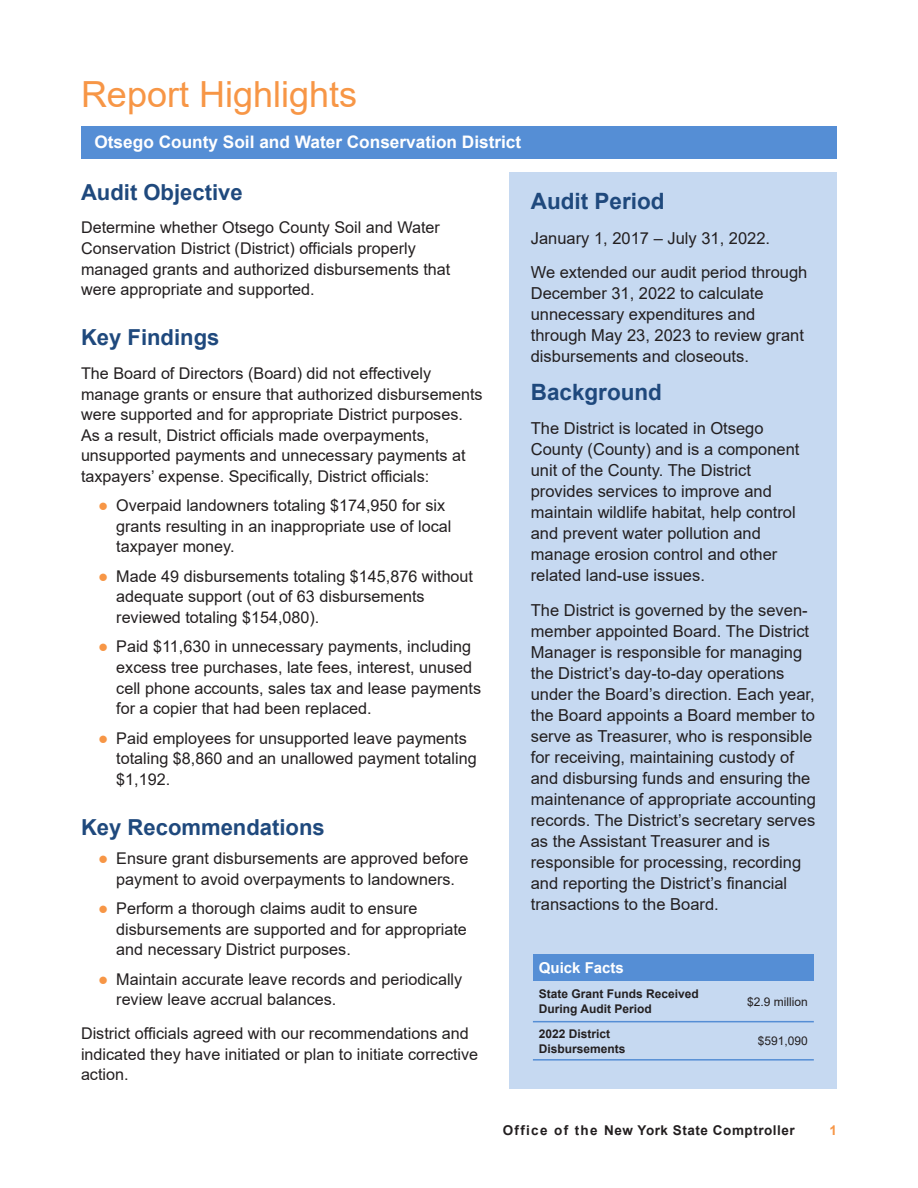
<style>
.page{position:relative;width:918px;height:1188px;background:#fff}
.page>*{position:absolute;margin:0;border:0;box-sizing:border-box;transform-origin:0 0}
.Section_Heads{font:36px "Arial";color:#f79646}
._2_Subheads{font:700 22.5px "Arial";color:#1f497d}
.Body_Text{font:700 22.5px "Arial";color:#1f497d}
._2_Subheads-2{font:700 22.05px "Arial";color:#1f497d}
.t1{font:700 17.25px "Arial";color:#fff}
.Body_Text-2{font:16.5px/21px "Arial";color:#231f20}
.Body_Text-3{font:16.2px/20.5px "Arial";color:#231f20}
.Footnotes{font:700 15px "Arial";color:#fff}
.t2{font:700 13.5px "Arial";letter-spacing:.04em;color:#231f20}
.t3{font:700 13.5px "Arial";color:#f79646}
.Footnotes-2{font:700 12px/15px "Arial";color:#231f20}
.Footnotes-3{font:12px "Arial";color:#231f20}
.s1{color:#f79646}
</style>
<div class="page">
<hr style="left:81px;top:126px;width:756px;height:3px;background:#558ed5">
<div style="left:510px;top:172px;width:327px;height:917px;background:#c6d9f1"></div>
<div style="left:81px;top:128px;width:756px;height:31px;background:#558ed5"></div>
<div style="left:533px;top:954px;width:281px;height:27px;background:#558ed5"></div>
<hr style="left:533px;top:1021px;width:172px;height:1px;background:#558ed5">
<hr style="left:705px;top:1021px;width:109px;height:1px;background:#558ed5">
<hr style="left:533px;top:1059px;width:172px;height:2px;background:#558ed5">
<hr style="left:705px;top:1059px;width:109px;height:2px;background:#558ed5">
<p class="Section_Heads" style="left:81px;top:70px;width:278px">Report Highlights</p>
<p class="t1" style="left:94px;top:129px;width:428px">Otsego County Soil and Water Conservation District</p>
<p class="_2_Subheads-2" style="left:81px;top:176px;width:163px">Audit Objective</p>
<p class="Body_Text-3" style="left:81px;top:217px;width:371px">Determine whether Otsego County Soil and Water Conservation District (District) officials properly managed grants and authorized disbursements that were appropriate and supported.</p>
<p class="_2_Subheads-2" style="left:81px;top:322px;width:140px">Key Findings</p>
<p class="Body_Text-3" style="left:81px;top:363px;width:403px">The Board of Directors (Board) did not effectively manage grants or ensure that authorized disbursements were supported and for appropriate District purposes.<br>As a result, District officials made overpayments, unsupported payments and unnecessary payments at taxpayers’ expense. Specifically, District officials:</p>
<p class="Body_Text-3" style="left:116px;top:495px;width:337px;text-indent:-18px"><span class="s1">●</span> Overpaid landowners totaling $174,950 for six grants resulting in an inappropriate use of local taxpayer money.</p>
<p class="Body_Text-3" style="left:116px;top:566px;width:358px;text-indent:-18px"><span class="s1">●</span> Made 49 disbursements totaling $145,876 without adequate support (out of 63 disbursements reviewed totaling $154,080).</p>
<p class="Body_Text-3" style="left:116px;top:636px;width:366px;text-indent:-18px"><span class="s1">●</span> Paid $11,630 in unnecessary payments, including excess tree purchases, late fees, interest, unused cell phone accounts, sales tax and lease payments for a copier that had been replaced.</p>
<p class="Body_Text-3" style="left:116px;top:728px;width:362px;text-indent:-18px"><span class="s1">●</span> Paid employees for unsupported leave payments totaling $8,860 and an unallowed payment totaling $1,192.</p>
<p class="_2_Subheads-2" style="left:81px;top:811px;width:245px">Key Recommendations</p>
<p class="Body_Text-3" style="left:99px;top:848px;width:371px;text-align:center"><span class="s1">●</span> Ensure grant disbursements are approved before payment to avoid overpayments to landowners.</p>
<p class="Body_Text-3" style="left:116px;top:898px;width:352px;text-indent:-18px"><span class="s1">●</span> Perform a thorough claims audit to ensure disbursements are supported and for appropriate and necessary District purposes.</p>
<p class="Body_Text-3" style="left:116px;top:969px;width:348px;text-indent:-18px"><span class="s1">●</span> Maintain accurate leave records and periodically review leave accrual balances.</p>
<p class="Body_Text-3" style="left:81px;top:1023px;width:399px">District officials agreed with our recommendations and indicated they have initiated or plan to initiate corrective action.</p>
<p class="_2_Subheads" style="left:531px;top:185px;width:135px">Audit Period</p>
<p class="Body_Text-2" style="left:531px;top:227px;width:241px">January 1, 2017 – July 31, 2022.</p>
<p class="Body_Text-2" style="left:531px;top:262px;width:278px">We extended our audit period through<br>December 31, 2022 to calculate unnecessary expenditures and through May 23, 2023 to review grant disbursements and closeouts.</p>
<p class="Body_Text" style="left:531px;top:376px;width:133px">Background</p>
<p class="Body_Text-2" style="left:531px;top:418px;width:270px">The District is located in Otsego County (County) and is a component unit of the County. The District provides services to improve and maintain wildlife habitat, help control and prevent water pollution and manage erosion control and other related land-use issues.</p>
<p class="Body_Text-2" style="left:531px;top:599px;width:287px">The District is governed by the seven&shy;member appointed Board. The District Manager is responsible for managing the District’s day-to-day operations under the Board’s direction. Each year, the Board appoints a Board member to serve as Treasurer, who is responsible for receiving, maintaining custody of and disbursing funds and ensuring the maintenance of appropriate accounting records. The District’s secretary serves as the Assistant Treasurer and is responsible for processing, recording and reporting the District’s financial transactions to the Board.</p>
<p class="Footnotes" style="left:539px;top:957px;width:87px">Quick Facts</p>
<p class="Footnotes-2" style="left:539px;top:986px;width:162px">State Grant Funds Received<br>During Audit Period</p>
<p class="Footnotes-3" style="left:747px;top:993px;width:62px">$2.9 million</p>
<p class="Footnotes-2" style="left:539px;top:1026px;width:88px">2022 District<br>Disbursements</p>
<p class="Footnotes-3" style="left:758px;top:1033px;width:52px">$591,090</p>
<p class="t2" style="left:503px;top:1121px;width:294px">Office of the New York State Comptroller</p>
<p class="t3" style="left:829px;top:1121px;width:9px">1</p>
</div>
